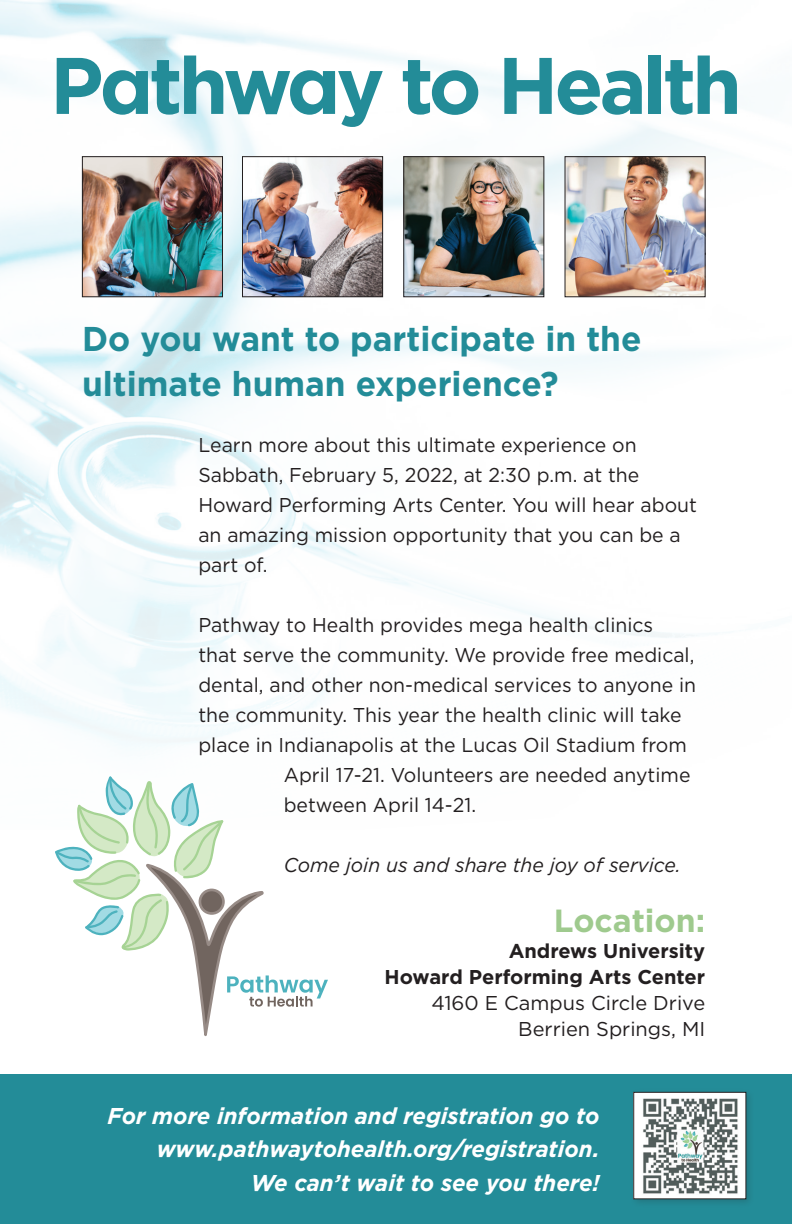
<style>
.page{position:relative;width:792px;height:1224px;background:#fff}
.page>*{position:absolute;margin:0;border:0;box-sizing:border-box;transform-origin:0 0}
.t1{font:700 80px "Gotham";letter-spacing:-.05em;color:#238c98}
.t2{font:700 34.4px/45.2px "Gotham";color:#238c98}
.t3{font:700 32px "Gotham";color:#9fca8e}
.t4{font:italic 700 22.8px/33px "Gotham";color:#fff;text-align:right}
.t5{font:20px/30px "Gotham";color:#231f20}
.t6{font:700 20px/26px "Gotham";color:#231f20;text-align:right}
.t7{font:italic 20px "Gotham";color:#231f20}
</style>
<div class="page">
<img style="left:0;top:0;width:710px;height:777px">
<img style="left:84px;top:158px;width:137px;height:137px">
<div style="left:82px;top:156px;width:141px;height:141px;border:1px solid #231f20"></div>
<img style="left:244px;top:158px;width:137px;height:137px">
<div style="left:242px;top:156px;width:141px;height:141px;border:1px solid #231f20"></div>
<img style="left:405px;top:158px;width:137px;height:137px">
<div style="left:403px;top:156px;width:141px;height:141px;border:1px solid #231f20"></div>
<img style="left:567px;top:158px;width:136px;height:137px">
<div style="left:565px;top:156px;width:140px;height:141px;border:1px solid #231f20"></div>
<div style="left:0;top:1074px;width:792px;height:150px;background:#238c98"></div>
<div style="left:629px;top:1088px;width:126px;height:121px;background:#231f20;opacity:.2"></div>
<div style="left:634px;top:1092px;width:112px;height:107px;background:#fff"></div>
<img style="left:643px;top:1098px;width:95px;height:96px">
<svg style="left:55px;top:777px;width:273px;height:259px"></svg>
<h1 class="t1" style="left:50px;top:33px;width:694px">Pathway to Health</h1>
<h2 class="t2" style="left:82px;top:316px;width:561px">Do you want to participate in the ultimate human experience?</h2>
<p class="t5" style="left:198px;top:429px;width:500px">Learn more about this ultimate experience on Sabbath, February 5, 2022, at 2:30 p.m. at the Howard Performing Arts Center. You will hear about an amazing mission opportunity that you can be a part of.</p>
<p class="t5" style="left:198px;top:609px;width:456px">Pathway to Health provides mega health clinics</p>
<p class="t5" style="left:198px;top:639px;width:498px">that serve the community. We provide free medical,</p>
<p class="t5" style="left:198px;top:669px;width:499px">dental, and other non-medical services to anyone in</p>
<p class="t5" style="left:198px;top:699px;width:485px">the community. This year the health clinic will take</p>
<p class="t5" style="left:198px;top:729px;width:490px">place in Indianapolis at the Lucas Oil Stadium from</p>
<p class="t5" style="left:284px;top:759px;width:408px">April 17-21. Volunteers are needed anytime</p>
<p class="t5" style="left:284px;top:789px;width:194px">between April 14-21.</p>
<p class="t7" style="left:284px;top:852px;width:399px">Come join us and share the joy of service.</p>
<h3 class="t3" style="left:554px;top:899px;width:153px">Location:</h3>
<p class="t6" style="left:385px;top:938px;width:322px">Andrews University<br>Howard Performing Arts Center</p>
<p class="t5" style="left:431px;top:989px;width:275px;line-height:26px;text-align:right">4160 E Campus Circle Drive<br>Berrien Springs, MI</p>
<p class="t4" style="left:107px;top:1100px;width:494px">For more information and registration go to www.pathwaytohealth.org/registration.<br>We can’t wait to see you there!</p>
</div>
